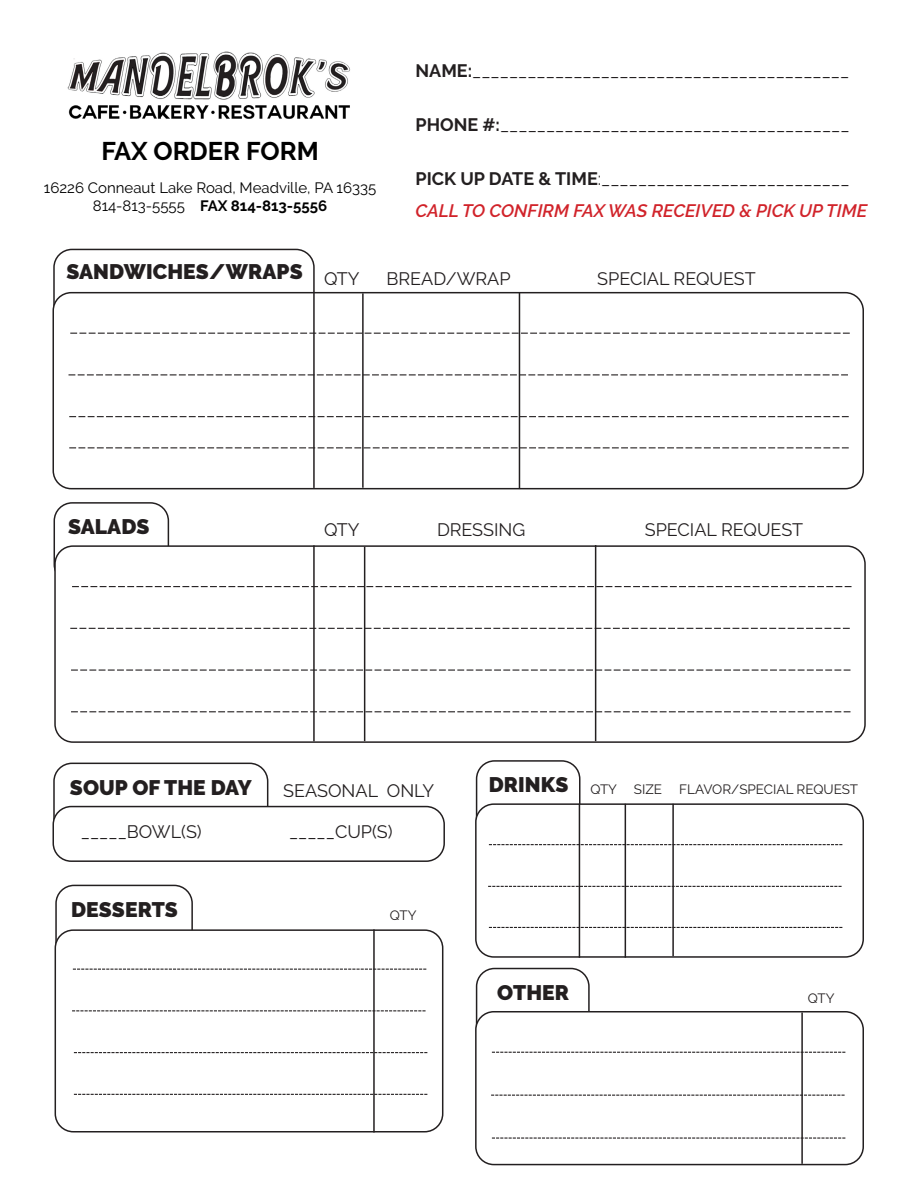
<style>
.page{position:relative;width:918px;height:1188px;background:#fff}
.page>*{position:absolute;margin:0;border:0;box-sizing:border-box;transform-origin:0 0}
.t1{font:700 25.5px "Raleway";color:#000}
.t2{font:900 21px "Raleway";letter-spacing:.005em;color:#231f20}
.t3{font:18px "Raleway";color:#231f20}
.t4{font:italic 600 18px "Raleway";color:#d1232a}
.t5{font:15px/18px "Raleway";color:#000;text-align:center}
.t6{font:13.5px "Raleway";color:#231f20}
.s1{font-weight:700}
</style>
<div class="page">
<div style="left:55px;top:885px;width:138px;height:81px;border:2px solid #231f20;border-radius:18px"></div>
<div style="left:55px;top:930px;width:388px;height:202px;background:#fff;border-radius:18px"></div>
<div style="left:55px;top:929px;width:388px;height:203px;border:2px solid #231f20;border-radius:18px"></div>
<div style="left:476px;top:968px;width:114px;height:81px;border:2px solid #231f20;border-radius:18px"></div>
<div style="left:476px;top:760px;width:105px;height:81px;border:2px solid #231f20;border-radius:18px"></div>
<div style="left:53px;top:763px;width:215px;height:81px;border:2px solid #231f20;border-radius:18px"></div>
<div style="left:476px;top:1012px;width:387px;height:153px;background:#fff;border-radius:18px"></div>
<div style="left:475px;top:1011px;width:389px;height:154px;border:2px solid #231f20;border-radius:18px"></div>
<div style="left:476px;top:804px;width:387px;height:153px;background:#fff;border-radius:18px"></div>
<div style="left:475px;top:803px;width:389px;height:155px;border:2px solid #231f20;border-radius:18px"></div>
<div style="left:53px;top:807px;width:391px;height:54px;background:#fff;border-radius:18px"></div>
<div style="left:52px;top:806px;width:393px;height:56px;border:2px solid #231f20;border-radius:18px"></div>
<svg style="left:73px;top:969px;width:353px;height:1px"></svg>
<svg style="left:492px;top:1052px;width:353px;height:1px"></svg>
<svg style="left:489px;top:844px;width:353px;height:1px"></svg>
<svg style="left:72px;top:1010px;width:354px;height:1px"></svg>
<svg style="left:491px;top:1095px;width:354px;height:1px"></svg>
<svg style="left:488px;top:886px;width:354px;height:1px"></svg>
<svg style="left:492px;top:1137px;width:353px;height:2px"></svg>
<svg style="left:489px;top:927px;width:353px;height:1px"></svg>
<svg style="left:74px;top:1052px;width:353px;height:1px"></svg>
<svg style="left:74px;top:1094px;width:353px;height:1px"></svg>
<div style="left:53px;top:249px;width:262px;height:81px;border:2px solid #231f20;border-radius:18px"></div>
<div style="left:53px;top:293px;width:810px;height:196px;background:#fff;border-radius:18px"></div>
<div style="left:52px;top:292px;width:812px;height:197px;border:2px solid #231f20;border-radius:18px"></div>
<svg style="left:70px;top:333px;width:780px;height:1px"></svg>
<svg style="left:69px;top:374px;width:779px;height:1px"></svg>
<svg style="left:69px;top:416px;width:780px;height:1px"></svg>
<svg style="left:69px;top:447px;width:780px;height:1px"></svg>
<hr style="left:362px;top:293px;width:2px;height:195px;background:#231f20">
<hr style="left:519px;top:293px;width:1px;height:196px;background:#231f20">
<div style="left:54px;top:502px;width:115px;height:81px;border:2px solid #231f20;border-radius:18px"></div>
<div style="left:55px;top:546px;width:810px;height:196px;background:#fff;border-radius:18px"></div>
<div style="left:54px;top:545px;width:812px;height:198px;border:2px solid #231f20;border-radius:18px"></div>
<svg style="left:72px;top:586px;width:780px;height:1px"></svg>
<svg style="left:70px;top:628px;width:780px;height:1px"></svg>
<svg style="left:71px;top:670px;width:780px;height:1px"></svg>
<svg style="left:71px;top:711px;width:780px;height:1px"></svg>
<hr style="left:364px;top:547px;width:1px;height:194px;background:#231f20">
<hr style="left:313px;top:545px;width:2px;height:196px;background:#231f20">
<hr style="left:313px;top:292px;width:2px;height:196px;background:#231f20">
<hr style="left:595px;top:545px;width:1px;height:196px;background:#231f20">
<hr style="left:625px;top:804px;width:1px;height:154px;background:#231f20">
<hr style="left:373px;top:929px;width:2px;height:203px;background:#231f20">
<hr style="left:801px;top:1012px;width:2px;height:152px;background:#231f20">
<hr style="left:579px;top:804px;width:1px;height:154px;background:#231f20">
<hr style="left:672px;top:804px;width:2px;height:152px;background:#231f20">
<img style="left:67px;top:51px;width:284px;height:68px">
<p class="t1" style="left:101px;top:137px;width:219px">FAX ORDER FORM</p>
<p class="t5" style="left:44px;top:179px;width:334px">16226 Conneaut Lake Road, Meadville, PA 16335<br>814-813-5555 <span class="s1">FAX 814-813-5556</span></p>
<p class="t3" style="left:416px;top:60px;width:435px"><span class="s1">NAME:</span>_________________________________________</p>
<p class="t3" style="left:416px;top:114px;width:436px"><span class="s1">PHONE #:</span>______________________________________</p>
<p class="t3" style="left:416px;top:168px;width:435px"><span class="s1">PICK UP DATE &amp; TIME</span>:___________________________</p>
<p class="t4" style="left:416px;top:200px;width:453px">CALL TO CONFIRM FAX WAS RECEIVED &amp; PICK UP TIME</p>
<p class="t2" style="left:66px;top:260px;width:238px">SANDWICHES/WRAPS</p>
<p class="t3" style="left:324px;top:268px;width:37px">QTY</p>
<p class="t3" style="left:387px;top:268px;width:126px">BREAD/WRAP</p>
<p class="t3" style="left:597px;top:268px;width:160px">SPECIAL REQUEST</p>
<p class="t2" style="left:68px;top:515px;width:83px">SALADS</p>
<p class="t3" style="left:324px;top:519px;width:37px">QTY</p>
<p class="t3" style="left:437px;top:519px;width:90px">DRESSING</p>
<p class="t3" style="left:645px;top:519px;width:160px">SPECIAL REQUEST</p>
<p class="t2" style="left:70px;top:775px;width:183px">SOUP OF THE DAY</p>
<p class="t2" style="left:489px;top:773px;width:81px">DRINKS</p>
<p class="t3" style="left:283px;top:781px;width:153px">SEASONAL ONLY</p>
<p class="t3" style="left:81px;top:821px;width:122px">_____BOWL(S)</p>
<p class="t3" style="left:289px;top:821px;width:105px">_____CUP(S)</p>
<p class="t6" style="left:590px;top:782px;width:73px">QTY SIZE</p>
<p class="t6" style="left:679px;top:782px;width:180px">FLAVOR/SPECIAL REQUEST</p>
<p class="t2" style="left:71px;top:897px;width:108px">DESSERTS</p>
<p class="t6" style="left:390px;top:908px;width:28px">QTY</p>
<p class="t2" style="left:497px;top:980px;width:73px">OTHER</p>
<p class="t6" style="left:808px;top:990px;width:28px">QTY</p>
</div>
